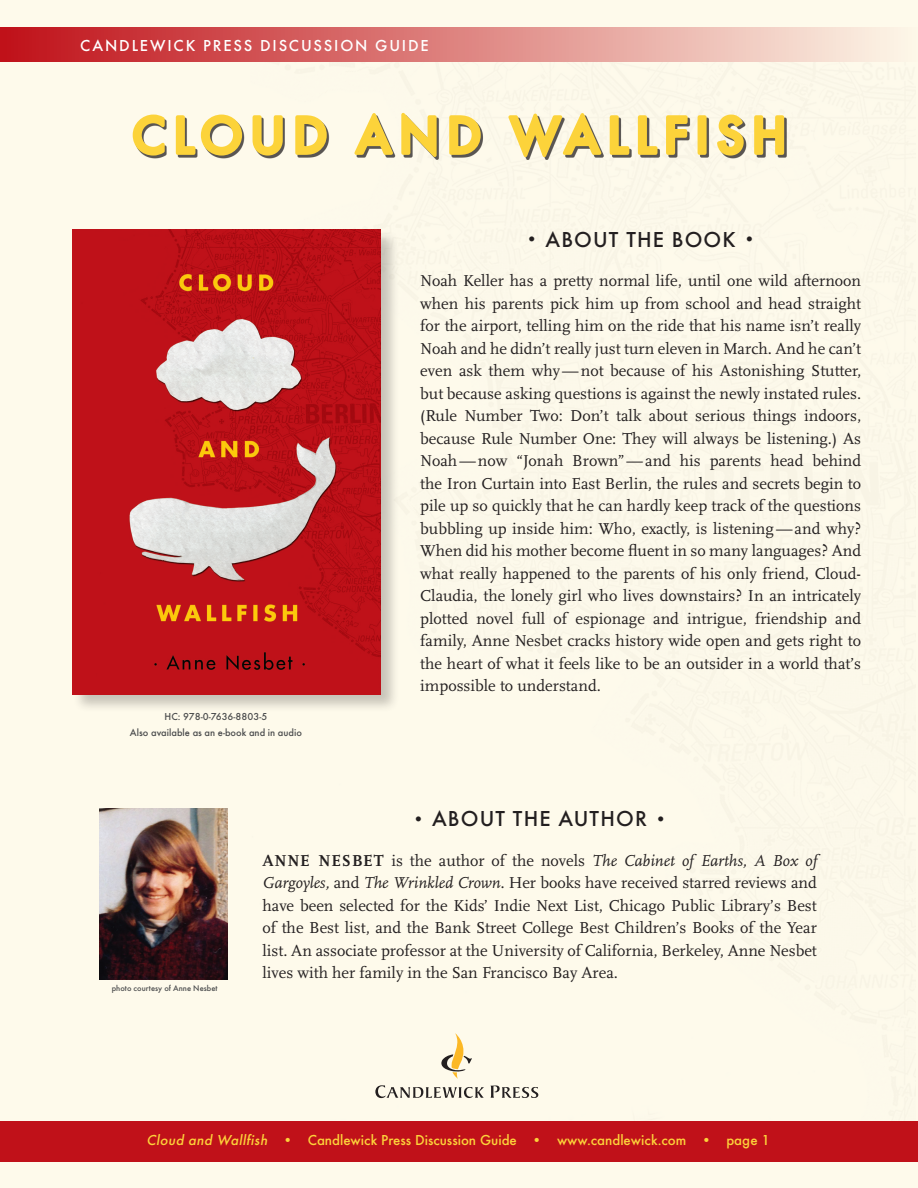
<style>
.page{position:relative;width:918px;height:1188px;background:#fefaeb}
.page>*{position:absolute;margin:0;border:0;box-sizing:border-box;transform-origin:0 0}
.t1{font:500 54px "Futura T";letter-spacing:.135em;color:#fcd33a}
.t2{font:500 22.5px "Futura T";letter-spacing:.05em;color:#231f20}
.timeline_dates{font:16.5px/22.5px "Scala";color:#231f20;text-align:justify}
.t3{font:500 16.5px "Futura T";letter-spacing:.11em;color:#fff}
.t4{font:500 15px "Futura T";color:#fcd33a}
.t5{font:500 10.5px "Futura T";color:#4b4c4d}
.t6{font:500 8.55px "Futura T";color:#4b4c4d}
.s1{font-size:18px}
.s2{font-weight:700}
.s3{font-style:italic}
</style>
<div class="page">
<div style="left:73px;top:229px;width:327px;height:484px;background:#231f20;opacity:.25"></div>
<img style="left:73px;top:229px;width:308px;height:465px">
<img style="left:100px;top:809px;width:128px;height:170px">
<div style="left:0;top:1121px;width:918px;height:41px;background:#c01119"></div>
<div style="left:0;top:27px;width:918px;height:35px;background:linear-gradient(to right,#bf1018,#fdf7e8)"></div>
<div style="left:135px;top:115px;width:652px;height:45px;background:#231f20;opacity:.75"></div>
<svg style="left:132px;top:114px;width:36px;height:43px"></svg>
<svg style="left:174px;top:114px;width:70px;height:43px"></svg>
<svg style="left:251px;top:115px;width:34px;height:42px"></svg>
<svg style="left:294px;top:115px;width:35px;height:42px"></svg>
<svg style="left:351px;top:112px;width:87px;height:48px"></svg>
<svg style="left:447px;top:115px;width:36px;height:42px"></svg>
<svg style="left:505px;top:113px;width:184px;height:47px"></svg>
<div style="left:698px;top:115px;width:9px;height:40px;border:4px solid #fcd33a"></div>
<svg style="left:715px;top:114px;width:31px;height:43px"></svg>
<svg style="left:752px;top:115px;width:34px;height:42px"></svg>
<svg style="left:375px;top:1085px;width:109px;height:13px"></svg>
<svg style="left:490px;top:1085px;width:48px;height:13px"></svg>
<svg style="left:441px;top:1033px;width:31px;height:46px"></svg>
<p class="t3" style="left:80px;top:36px;width:350px">CANDLEWICK PRESS DISCUSSION GUIDE</p>
<p class="t1" style="left:132px;top:104px;width:656px">CLOUD AND WALLFISH</p>
<p class="t5" style="left:165px;top:710px;width:104px">HC: 978-0-7636-8803-5</p>
<p class="t5" style="left:130px;top:727px;width:174px">Also available as an e-book and in audio</p>
<p class="t2" style="left:526px;top:226px;width:231px"><span class="s1">•</span> ABOUT THE BOOK <span class="s1">•</span></p>
<p class="timeline_dates" style="left:420px;top:269px;width:442px">Noah Keller has a pretty normal life, until one wild afternoon when his parents pick him up from school and head straight for the airport, telling him on the ride that his name isn’t really Noah and he didn’t really just turn eleven in March. And he can’t even ask them why—not because of his Astonishing Stutter, but because asking questions is against the newly instated rules. (Rule Number Two: Don’t talk about serious things indoors, because Rule Number One: They will always be listening.) As Noah—now “Jonah Brown”—and his parents head behind the Iron Curtain into East Berlin, the rules and secrets begin to pile up so quickly that he can hardly keep track of the questions bubbling up inside him: Who, exactly, is listening—and why?<br>When did his mother become fluent in so many languages? And what really happened to the parents of his only friend, Cloud-Claudia, the lonely girl who lives downstairs? In an intricately plotted novel full of espionage and intrigue, friendship and family, Anne Nesbet cracks history wide open and gets right to the heart of what it feels like to be an outsider in a world that’s impossible to understand.</p>
<p class="t6" style="left:112px;top:983px;width:107px">photo courtesy of Anne Nesbet</p>
<p class="t2" style="left:412px;top:805px;width:256px"><span class="s1">•</span> ABOUT THE AUTHOR <span class="s1">•</span></p>
<p class="timeline_dates" style="left:262px;top:849px;width:556px"><span class="s2">ANNE NESBET</span> is the author of the novels <span class="s3">The Cabinet of Earths, A Box of Gargoyles,</span> and <span class="s3">The Wrinkled Crown.</span> Her books have received starred reviews and have been selected for the Kids’ Indie Next List, Chicago Public Library’s Best of the Best list, and the Bank Street College Best Children’s Books of the Year list. An associate professor at the University of California, Berkeley, Anne Nesbet lives with her family in the San Francisco Bay Area.</p>
<p class="t4" style="left:147px;top:1132px;width:625px"><span class="s3">Cloud and Wallfish</span> • Candlewick Press Discussion Guide • www.candlewick.com • page 1</p>
</div>
